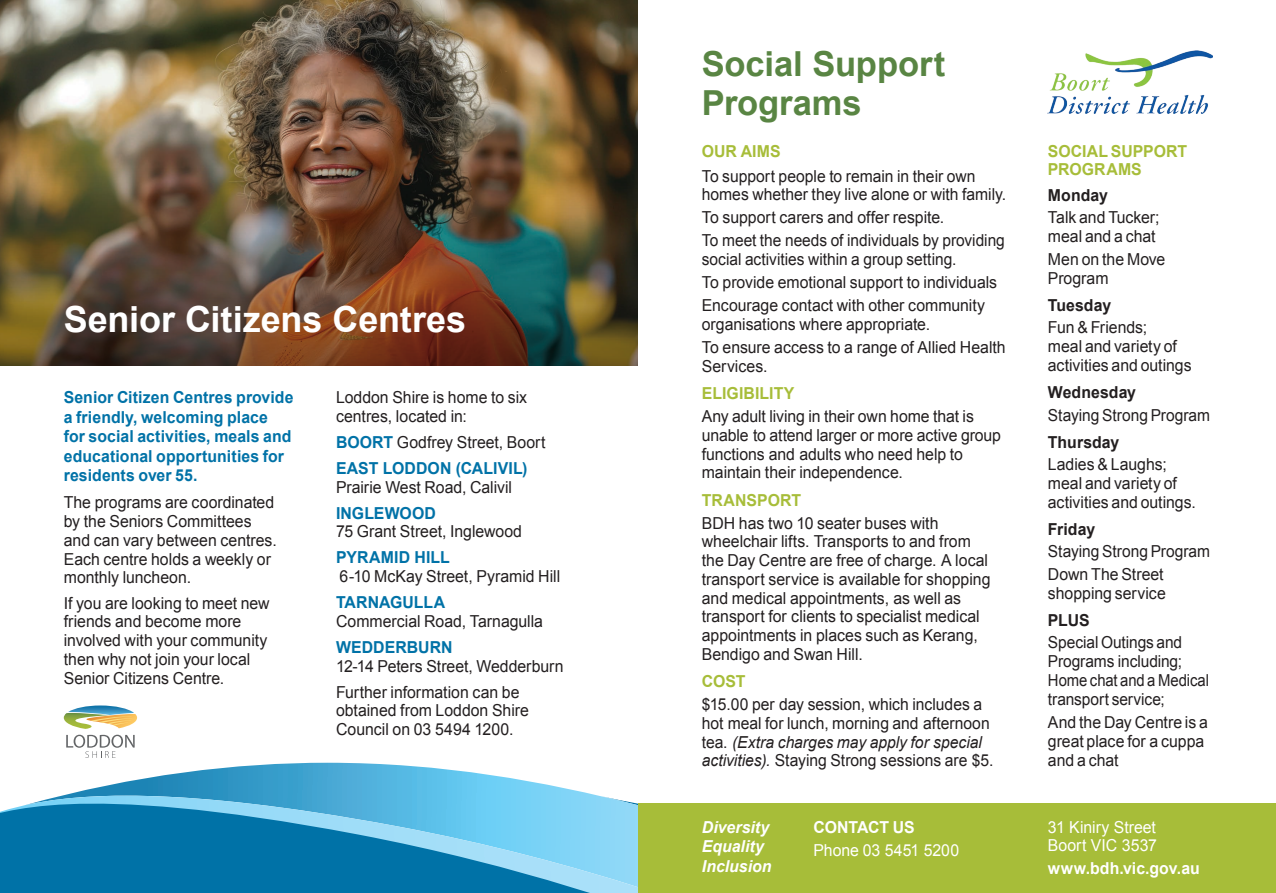
<style>
.page{position:relative;width:1276px;height:893px;background:#fff}
.page>*{position:absolute;margin:0;border:0;box-sizing:border-box;transform-origin:0 0}
.t1{font:700 36px "Arial";letter-spacing:-.005em;color:#fff}
.t2{font:700 34.5px/39px "Arial";color:#598543}
.t3{font:16.5px/18.8px "Arial";color:#231f20;scale:.96 1}
.t4{font:16.5px/18.8px "Arial";color:#231f20;scale:.95 1}
.t5{font:16.5px/19px "Arial";color:#231f20;scale:.94 1}
.t6{font:700 16.5px/19.5px "Arial";letter-spacing:.005em;color:#0072a7;scale:.96 1}
.t7{font:700 16.5px/18.8px "Arial";color:#a7bd39;scale:.96 1}
.t8{font:16.5px/18.8px "Arial";color:#fff;scale:.96 1}
.t9{font:700 16.5px "Arial";letter-spacing:.005em;color:#231f20;scale:.96 1}
.t10{font:700 16.5px "Arial";color:#fff;scale:.96 1}
.t11{font:italic 700 16.5px/19.5px "Arial";color:#fff;scale:.96 1}
.s1{font-weight:700;color:#0072a7}
.s2{font-style:italic}
</style>
<div class="page">
<img style="left:1048px;top:50px;width:164px;height:63px">
<div style="left:638px;top:804px;width:638px;height:89px;background:#a7bd39"></div>
<img style="left:0;top:0;width:638px;height:167px">
<svg style="left:142px;top:763px;width:373px;height:16px"></svg>
<svg style="left:0;top:779px;width:638px;height:114px;background:#409fca"></svg>
<svg style="left:64px;top:705px;width:73px;height:24px"></svg>
<svg style="left:66px;top:735px;width:69px;height:23px"></svg>
<img style="left:0;top:167px;width:638px;height:199px">
<p class="t1" style="left:64px;top:296px;width:404px">Senior Citizens Centres</p>
<p class="t6" style="left:64px;top:388px;width:241px">Senior Citizen Centres provide a friendly, welcoming place<br>for social activities, meals and educational opportunities for residents over 55.</p>
<p class="t3" style="left:64px;top:493px;width:223px">The programs are coordinated by the Seniors Committees and can vary between centres.<br>Each centre holds a weekly or monthly luncheon.</p>
<p class="t3" style="left:64px;top:594px;width:216px">If you are looking to meet new friends and become more involved with your community then why not join your local<br>Senior Citizens Centre.</p>
<p class="t3" style="left:336px;top:388px;width:201px">Loddon Shire is home to six centres, located in:</p>
<p class="t3" style="left:336px;top:433px;width:220px"><span class="s1">BOORT</span> Godfrey Street, Boort</p>
<p class="t3" style="left:336px;top:459px;width:201px"><span class="s1">EAST LODDON (CALIVIL)<br></span>Prairie West Road, Calivil</p>
<p class="t3" style="left:336px;top:504px;width:195px"><span class="s1">INGLEWOOD<br></span>75 Grant Street, Inglewood</p>
<p class="t3" style="left:336px;top:548px;width:235px"><span class="s1">PYRAMID HILL<br></span>6-10 McKay Street, Pyramid Hill</p>
<p class="t3" style="left:336px;top:593px;width:217px"><span class="s1">TARNAGULLA<br></span>Commercial Road, Tarnagulla</p>
<p class="t3" style="left:336px;top:638px;width:238px"><span class="s1">WEDDERBURN<br></span>12-14 Peters Street, Wedderburn</p>
<p class="t3" style="left:336px;top:683px;width:202px">Further information can be obtained from Loddon Shire<br>Council on 03 5494 1200.</p>
<p class="t2" style="left:702px;top:46px;width:245px">Social Support<br>Programs</p>
<p class="t7" style="left:702px;top:142px;width:84px">OUR AIMS</p>
<p class="t4" style="left:702px;top:167px;width:322px">To support people to remain in their own homes whether they live alone or with family.</p>
<p class="t3" style="left:702px;top:208px;width:254px">To support carers and offer respite.</p>
<p class="t5" style="left:702px;top:231px;width:324px">To meet the needs of individuals by providing social activities within a group setting.</p>
<p class="t3" style="left:702px;top:273px;width:309px">To provide emotional support to individuals</p>
<p class="t3" style="left:702px;top:296px;width:296px">Encourage contact with other community organisations where appropriate.</p>
<p class="t3" style="left:702px;top:338px;width:318px">To ensure access to a range of Allied Health<br>Services.</p>
<p class="t7" style="left:702px;top:384px;width:98px">ELIGIBILITY</p>
<p class="t3" style="left:702px;top:407px;width:313px">Any adult living in their own home that is unable to attend larger or more active group functions and adults who need help to maintain their independence.</p>
<p class="t7" style="left:702px;top:491px;width:105px">TRANSPORT</p>
<p class="t3" style="left:702px;top:513px;width:302px">BDH has two 10 seater buses with wheelchair lifts. Transports to and from the Day Centre are free of charge. A local transport service is available for shopping and medical appointments, as well as transport for clients to specialist medical appointments in places such as Kerang, Bendigo and Swan Hill.</p>
<p class="t7" style="left:702px;top:672px;width:47px">COST</p>
<p class="t4" style="left:702px;top:695px;width:309px">$15.00 per day session, which includes a hot meal for lunch, morning and afternoon tea. <span class="s2">(Extra charges may apply for special activities).</span> Staying Strong sessions are $5.</p>
<p class="t7" style="left:1048px;top:142px;width:147px">SOCIAL SUPPORT<br>PROGRAMS</p>
<p class="t9" style="left:1048px;top:184px;width:64px">Monday</p>
<p class="t3" style="left:1048px;top:208px;width:118px">Talk and Tucker; meal and a chat</p>
<p class="t3" style="left:1048px;top:250px;width:124px">Men on the Move<br>Program</p>
<p class="t9" style="left:1048px;top:294px;width:67px">Tuesday</p>
<p class="t3" style="left:1048px;top:318px;width:151px">Fun &amp; Friends;<br>meal and variety of activities and outings</p>
<p class="t9" style="left:1048px;top:381px;width:93px">Wednesday</p>
<p class="t5" style="left:1048px;top:405px;width:174px">Staying Strong Program</p>
<p class="t9" style="left:1048px;top:431px;width:76px">Thursday</p>
<p class="t3" style="left:1048px;top:455px;width:156px">Ladies &amp; Laughs; meal and variety of activities and outings.</p>
<p class="t9" style="left:1048px;top:518px;width:51px">Friday</p>
<p class="t5" style="left:1048px;top:540px;width:174px;line-height:22.6px">Staying Strong Program<br>Down The Street</p>
<p class="t3" style="left:1048px;top:584px;width:124px">shopping service</p>
<p class="t9" style="left:1048px;top:609px;width:45px">PLUS</p>
<p class="t5" style="left:1048px;top:633px;width:173px">Special Outings and<br>Programs including;<br>Home chat and a Medical transport service;</p>
<p class="t3" style="left:1048px;top:713px;width:168px">And the Day Centre is a great place for a cuppa and a chat</p>
<p class="t11" style="left:702px;top:818px;width:74px">Diversity<br>Equality<br>Inclusion</p>
<p class="t10" style="left:813px;top:816px;width:107px">CONTACT US</p>
<p class="t8" style="left:813px;top:841px;width:153px">Phone 03 5451 5200</p>
<p class="t8" style="left:1048px;top:818px;width:115px">31 Kiniry Street<br>Boort VIC 3537</p>
<p class="t10" style="left:1048px;top:858px;width:160px">www.bdh.vic.gov.au</p>
</div>
